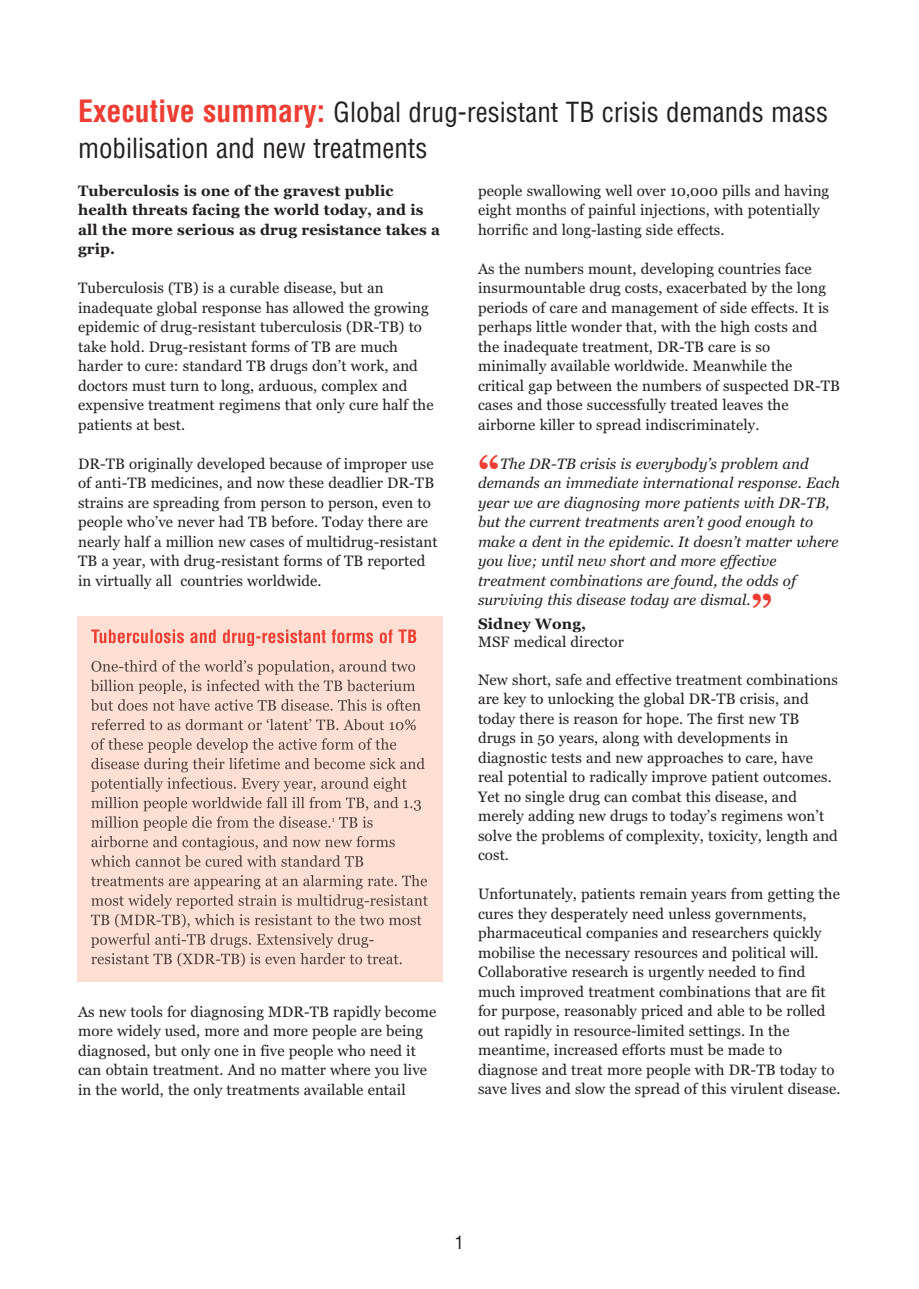
<style>
.page{position:relative;width:919px;height:1289px;background:#fff}
.page>*{position:absolute;margin:0;border:0;box-sizing:border-box;transform-origin:0 0}
.t1{font:700 42px "Georgia";color:#ee3e34}
.t2{font:condensed 27px/36px "Helvetica";color:#231f20}
.t3{font:condensed 18px "Helvetica";color:#231f20}
.t4{font:15px/19.5px "Georgia";letter-spacing:.005em;color:#231f20}
.t5{font:italic 15px/19.5px "Georgia";letter-spacing:.005em;color:#231f20}
.t6{font:700 15px/19.5px "Georgia";letter-spacing:.01em;color:#231f20}
.s1{font-weight:700;font-size:30px;color:#ee3e34}
</style>
<div class="page">
<svg style="left:77px;top:616px;width:365px;height:365px;background:#ecd0c4"></svg>
<svg style="left:91px;top:629px;width:125px;height:14px;background:#f69f93"></svg>
<svg style="left:91px;top:660px;width:66px;height:11px"></svg>
<svg style="left:91px;top:679px;width:70px;height:32px;background:#ddc3b8"></svg>
<svg style="left:91px;top:718px;width:63px;height:12px"></svg>
<svg style="left:91px;top:738px;width:72px;height:31px;background:#ddc3b8"></svg>
<svg style="left:332px;top:816px;width:40px;height:11px"></svg>
<svg style="left:91px;top:777px;width:60px;height:70px;background:#dfc4b9"></svg>
<svg style="left:91px;top:855px;width:67px;height:11px"></svg>
<svg style="left:91px;top:876px;width:61px;height:10px"></svg>
<svg style="left:91px;top:894px;width:68px;height:11px"></svg>
<svg style="left:91px;top:913px;width:89px;height:14px"></svg>
<svg style="left:91px;top:933px;width:71px;height:14px"></svg>
<svg style="left:91px;top:953px;width:52px;height:11px"></svg>
<h2 class="t2" style="left:78px;top:94px;width:751px"><span class="s1">Executive summary:</span> Global drug-resistant TB crisis demands mass mobilisation and new treatments</h2>
<p class="t4" style="left:478px;top:181px;width:353px">people swallowing well over 10,000 pills and having eight months of painful injections, with potentially horrific and long-lasting side effects.</p>
<p class="t4" style="left:478px;top:259px;width:363px">As the numbers mount, developing countries face insurmountable drug costs, exacerbated by the long periods of care and management of side effects. It is perhaps little wonder that, with the high costs and the inadequate treatment, DR-TB care is so minimally available worldwide. Meanwhile the critical gap between the numbers of suspected DR-TB cases and those successfully treated leaves the airborne killer to spread indiscriminately.</p>
<h1 class="t1" style="left:478px;top:445px;width:23px">“</h1>
<p class="t6" style="left:78px;top:181px;width:363px">Tuberculosis is one of the gravest public health threats facing the world today, and is all the more serious as drug resistance takes a grip.</p>
<p class="t4" style="left:78px;top:279px;width:357px">Tuberculosis (TB) is a curable disease, but an inadequate global response has allowed the growing epidemic of drug-resistant tuberculosis (DR-TB) to take hold. Drug-resistant forms of TB are much harder to cure: standard TB drugs don’t work, and doctors must turn to long, arduous, complex and expensive treatment regimens that only cure half the patients at best.</p>
<p class="t4" style="left:78px;top:454px;width:361px">DR-TB originally developed because of improper use of anti-TB medicines, and now these deadlier DR-TB strains are spreading from person to person, even to people who’ve never had TB before. Today there are nearly half a million new cases of multidrug-resistant TB a year, with drug-resistant forms of TB reported in virtually all countries worldwide.</p>
<p class="t5" style="left:478px;top:454px;width:363px;text-indent:22px">The DR-TB crisis is everybody’s problem and demands an immediate international response. Each year we are diagnosing more patients with DR-TB, but the current treatments aren’t good enough to make a dent in the epidemic. It doesn’t matter where you live; until new short and more effective treatment combinations are found, the odds of surviving this disease today are dismal.</p>
<p class="t6" style="left:478px;top:614px;width:110px">Sidney Wong,</p>
<h1 class="t1" style="left:750px;top:583px;width:23px">”</h1>
<p class="t4" style="left:78px;top:1002px;width:360px">As new tools for diagnosing MDR-TB rapidly become more widely used, more and more people are being diagnosed, but only one in five people who need it can obtain treatment. And no matter where you live in the world, the only treatments available entail</p>
<p class="t4" style="left:478px;top:632px;width:147px">MSF medical director</p>
<p class="t4" style="left:478px;top:670px;width:361px">New short, safe and effective treatment combinations are key to unlocking the global DR-TB crisis, and today there is reason for hope. The first new TB drugs in 50 years, along with developments in diagnostic tests and new approaches to care, have real potential to radically improve patient outcomes.<br>Yet no single drug can combat this disease, and merely adding new drugs to today’s regimens won’t solve the problems of complexity, toxicity, length and cost.</p>
<p class="t4" style="left:478px;top:884px;width:364px">Unfortunately, patients remain years from getting the cures they desperately need unless governments, pharmaceutical companies and researchers quickly mobilise the necessary resources and political will.<br>Collaborative research is urgently needed to find much improved treatment combinations that are fit for purpose, reasonably priced and able to be rolled out rapidly in resource-limited settings. In the meantime, increased efforts must be made to diagnose and treat more people with DR-TB today to save lives and slow the spread of this virulent disease.</p>
<p class="t3" style="left:455px;top:1231px;width:10px">1</p>
</div>
